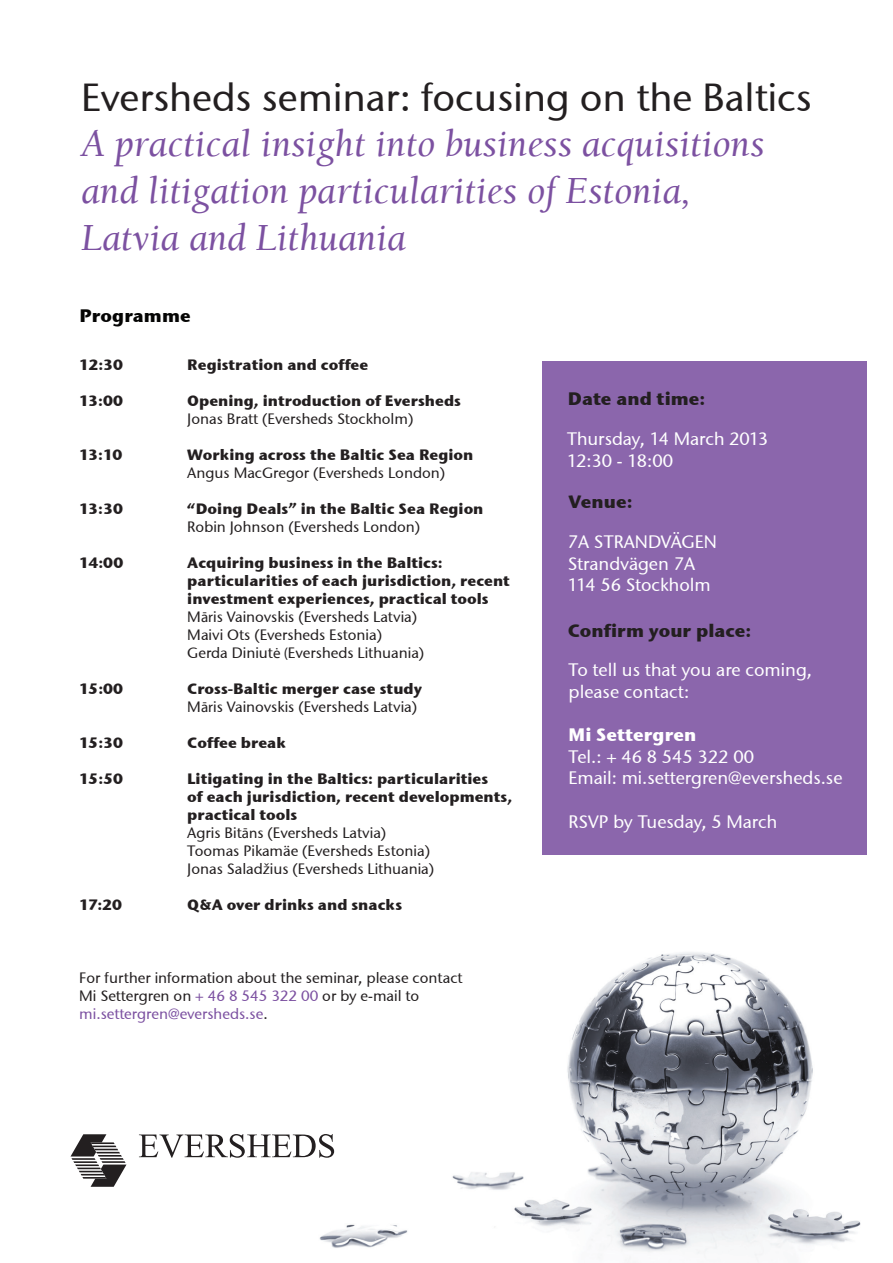
<style>
.page{position:relative;width:893px;height:1263px;background:#fff}
.page>*{position:absolute;margin:0;border:0;box-sizing:border-box;transform-origin:0 0}
.t1{font:italic 39px/46.8px "Berkeley";color:#7c51a1}
.t2{font:39px "Stone Sans ITCTT Medium";color:#231f20}
.t3{font:18px/21.6px "Stone Sans ITCTT Medium";color:#fff}
.t4{font:18px "Stone Sans ITCTT Bold";color:#231f20}
.t5{font:18px "Stone Sans ITCTT Bold";color:#fff}
.t6{font:18px "Stone Sans ITCTT Bold";color:#050504}
.t7{font:15px/18px "Stone Sans ITCTT Medium";color:#231f20}
.t8{font:15px/18px "Stone Sans ITCTT Bold";color:#231f20}
.s1{font-family:"Myriad Pro"}
.s2{color:#7c51a1}
</style>
<div class="page">
<img style="left:319px;top:952px;width:542px;height:309px">
<div style="left:542px;top:362px;width:325px;height:493px;background:#8b66ac"></div>
<svg style="left:70px;top:1134px;width:56px;height:53px"></svg>
<svg style="left:139px;top:1134px;width:195px;height:24px"></svg>
<h1 class="t2" style="left:81px;top:74px;width:732px">Eversheds seminar: focusing on the Baltics</h1>
<h1 class="t1" style="left:81px;top:120px;width:685px">A practical insight into business acquisitions and litigation particularities of Estonia,<br>Latvia and Lithuania</h1>
<p class="t6" style="left:80px;top:304px;width:113px">Programme</p>
<p class="t8" style="left:79px;top:355px;width:45px">12:30</p>
<p class="t8" style="left:187px;top:355px;width:182px">Registration and coffee</p>
<p class="t8" style="left:79px;top:391px;width:45px">13:00</p>
<p class="t8" style="left:187px;top:391px;width:275px">Opening, introduction of Eversheds</p>
<p class="t7" style="left:187px;top:409px;width:228px">Jonas Bratt (Eversheds Stockholm)</p>
<p class="t8" style="left:79px;top:445px;width:45px">13:10</p>
<p class="t8" style="left:187px;top:445px;width:288px">Working across the Baltic Sea Region</p>
<p class="t7" style="left:187px;top:463px;width:259px">Angus MacGregor (Eversheds London)</p>
<p class="t8" style="left:79px;top:499px;width:45px">13:30</p>
<p class="t8" style="left:187px;top:499px;width:298px">“Doing Deals” in the Baltic Sea Region</p>
<p class="t7" style="left:187px;top:517px;width:234px">Robin Johnson (Eversheds London)</p>
<p class="t8" style="left:79px;top:553px;width:46px">14:00</p>
<p class="t8" style="left:187px;top:553px;width:324px">Acquiring business in the Baltics: particularities of each jurisdiction, recent investment experiences, practical tools</p>
<p class="t7" style="left:187px;top:607px;width:238px">M<span class="s1">ār</span>is Vainovskis (Eversheds Latvia)<br>Maivi Ots (Eversheds Estonia)<br>Gerda Diniut<span class="s1">ė (</span>Eversheds Lithuania)</p>
<p class="t8" style="left:79px;top:679px;width:45px">15:00</p>
<p class="t8" style="left:187px;top:679px;width:236px">Cross-Baltic merger case study</p>
<p class="t7" style="left:187px;top:697px;width:231px">M<span class="s1">ār</span>is Vainovskis (Eversheds Latvia)</p>
<p class="t8" style="left:79px;top:733px;width:45px">15:30</p>
<p class="t8" style="left:187px;top:733px;width:100px">Coffee break</p>
<p class="t8" style="left:79px;top:769px;width:45px">15:50</p>
<p class="t8" style="left:187px;top:769px;width:326px">Litigating in the Baltics: particularities<br>of each jurisdiction, recent developments, practical tools</p>
<p class="t7" style="left:187px;top:823px;width:248px">Agris Bit<span class="s1">ān</span>s (Eversheds Latvia)<br>Toomas Pikamäe (Eversheds Estonia)<br>Jonas Saladžius (Eversheds Lithuania)</p>
<p class="t8" style="left:79px;top:895px;width:45px">17:20</p>
<p class="t8" style="left:187px;top:895px;width:216px">Q&amp;A over drinks and snacks</p>
<p class="t7" style="left:79px;top:969px;width:385px">For further information about the seminar, please contact<br>Mi Settergren on <span class="s2">+ 46 8 545 322 00</span> or by e-mail to <span class="s2">mi.settergren@eversheds.se</span>.</p>
<p class="t4" style="left:568px;top:387px;width:139px">Date and time:</p>
<p class="t3" style="left:567px;top:428px;width:203px">Thursday, 14 March 2013<br>12:30 - 18:00</p>
<p class="t4" style="left:568px;top:490px;width:66px">Venue:</p>
<p class="t3" style="left:568px;top:531px;width:151px">7A STRANDVÄGEN<br>Strandvägen 7A<br>114 56 Stockholm</p>
<p class="t4" style="left:568px;top:618px;width:185px">Confirm your place:</p>
<p class="t3" style="left:568px;top:659px;width:245px">To tell us that you are coming, please contact:</p>
<p class="t5" style="left:568px;top:723px;width:129px">Mi Settergren</p>
<p class="t3" style="left:568px;top:745px;width:276px">Tel.: + 46 8 545 322 00<br>Email: mi.settergren@eversheds.se</p>
<p class="t3" style="left:568px;top:810px;width:210px">RSVP by Tuesday, 5 March</p>
</div>
